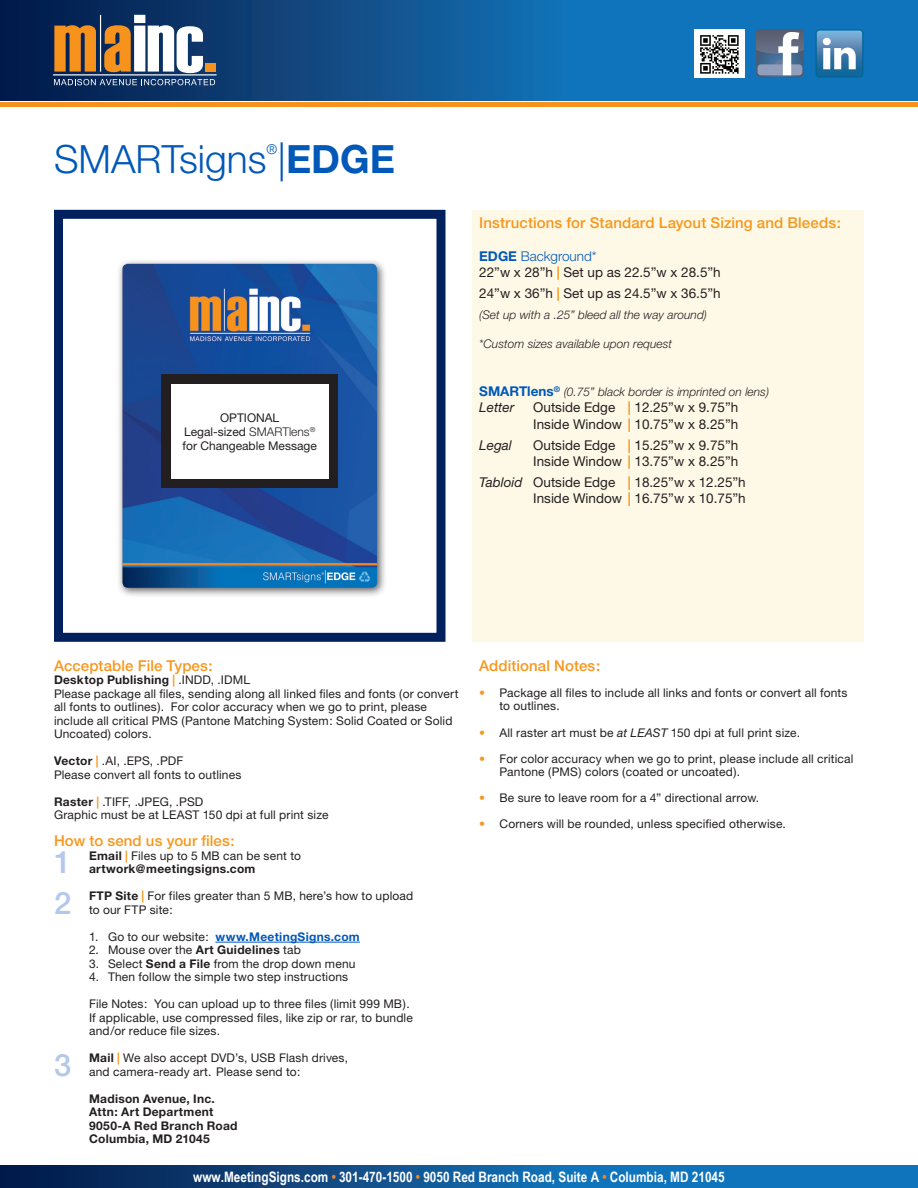
<style>
.page{position:relative;width:918px;height:1188px;background:#fff}
.page>*{position:absolute;margin:0;border:0;box-sizing:border-box;transform-origin:0 0}
.t1{font:300 39px "Helvetica Neue";color:#0058b8}
.t2{font:500 30.9px "Helvetica Neue";color:#b4c8eb}
.t3{font:500 15px "Helvetica Neue";letter-spacing:.005em;color:#f7971d}
.t4{font:700 14.4px "Arial Narrow";color:#fff}
.t5{font:13.5px "Helvetica Neue";color:#231f20}
.t6{font:300 13.5px "Helvetica Neue";color:#0058b8}
.t7{font:italic 13.5px "Helvetica Neue";color:#231f20}
.t8{font:12px/13.5px "Helvetica Neue";letter-spacing:.01em;color:#231f20}
.t9{font:700 12px/13.5px "Helvetica Neue";letter-spacing:.025em;color:#231f20}
.t10{font:italic 300 12px "Helvetica Neue";color:#231f20}
.t11{font:700 12px "Helvetica Neue";letter-spacing:.025em;color:#0058b8}
.s1{font-weight:700}
.s2{font-weight:300}
.s3{font-weight:700;color:#f7971d}
.s4{font-weight:700;font-style:normal;font-size:13.5px;color:#0058b8}
.s5{font-style:italic}
.s6{color:#f7971d}
.s7{font-weight:400}
.s8{font-weight:400;color:#231f20}
.s9{color:#f58427}
</style>
<div class="page">
<svg style="left:0;top:1165px;width:918px;height:23px;background:#0e5694"></svg>
<svg style="left:0;top:0;width:918px;height:100px;background:#0f5897"></svg>
<svg style="left:54px;top:25px;width:42px;height:47px;background:#c77d27"></svg>
<hr style="left:100px;top:15px;width:1px;height:57px;background:#fff">
<svg style="left:104px;top:15px;width:99px;height:58px"></svg>
<div style="left:205px;top:63px;width:11px;height:9px;background:#f7931d"></div>
<svg style="left:54px;top:79px;width:161px;height:6px"></svg>
<hr style="left:53px;top:74px;width:164px;height:1px;background:#fff">
<hr style="left:0;top:102px;width:918px;height:4px;background:#f7931d">
<hr style="left:215px;top:942px;width:145px;height:1px;background:#0058b8">
<svg style="left:756px;top:29px;width:48px;height:48px"></svg>
<svg style="left:816px;top:29px;width:47px;height:49px"></svg>
<img style="left:695px;top:29px;width:50px;height:48px">
<div style="left:54px;top:210px;width:392px;height:432px;border:9px solid #00215d"></div>
<div style="left:472px;top:210px;width:392px;height:432px;background:#fef9e7"></div>
<div style="left:116px;top:258px;width:272px;height:340px;background:#231f20;opacity:.75"></div>
<img style="left:122px;top:264px;width:255px;height:324px">
<div style="left:162px;top:375px;width:176px;height:113px;background:#231f20"></div>
<div style="left:171px;top:384px;width:157px;height:95px;background:#fff"></div>
<p class="t1" style="left:54px;top:136px;width:343px">SMARTsigns |<span class="s1">EDGE</span></p>
<p class="t6" style="left:267px;top:141px;width:12px">®</p>
<p class="t8" style="left:220px;top:410px;width:61px">OPTIONAL</p>
<p class="t8" style="left:183px;top:424px;width:136px;line-height:14.4px">Legal-sized <span class="s2">SMARTlens</span><sup>® </sup>for Changeable Message</p>
<p class="t3" style="left:479px;top:214px;width:363px">Instructions for Standard Layout Sizing and Bleeds:</p>
<p class="t6" style="left:479px;top:248px;width:119px"><span class="s1">EDGE</span> Background*</p>
<p class="t5" style="left:479px;top:264px;width:243px">22”w x 28”h <span class="s3">|</span> Set up as 22.5”w x 28.5”h</p>
<p class="t5" style="left:479px;top:285px;width:243px">24”w x 36”h <span class="s3">|</span> Set up as 24.5”w x 36.5”h</p>
<p class="t10" style="left:479px;top:307px;width:229px">(Set up with a .25” bleed all the way around)</p>
<p class="t10" style="left:479px;top:336px;width:194px">*Custom sizes available upon request</p>
<p class="t10" style="left:479px;top:385px;width:291px"><span class="s4">SMARTlens</span><sup>®</sup> (0.75” black border is imprinted on lens)</p>
<p class="t7" style="left:479px;top:400px;width:37px">Letter</p>
<p class="t5" style="left:533px;top:400px;width:207px">Outside Edge <span class="s3">|</span> 12.25”w x 9.75”h</p>
<p class="t5" style="left:533px;top:416px;width:207px">Inside Window <span class="s3">|</span> 10.75”w x 8.25”h</p>
<p class="t7" style="left:479px;top:437px;width:34px">Legal</p>
<p class="t5" style="left:533px;top:437px;width:207px">Outside Edge <span class="s3">|</span> 15.25”w x 9.75”h</p>
<p class="t5" style="left:533px;top:453px;width:207px">Inside Window <span class="s3">|</span> 13.75”w x 8.25”h</p>
<p class="t5" style="left:479px;top:474px;width:268px"><span class="s5">Tabloid</span> Outside Edge <span class="s3">|</span> 18.25”w x 12.25”h</p>
<p class="t5" style="left:533px;top:490px;width:214px">Inside Window <span class="s3">|</span> 16.75”w x 10.75”h</p>
<p class="t3" style="left:54px;top:657px;width:160px">Acceptable File Types:</p>
<p class="t8" style="left:54px;top:673px;width:406px"><span class="s1">Desktop Publishing</span> <span class="s3">|</span> .INDD, .IDML<br>Please package all files, sending along all linked files and fonts (or convert all fonts to outlines). For color accuracy when we go to print, please include all critical PMS (Pantone Matching System: Solid Coated or Solid Uncoated) colors.</p>
<p class="t8" style="left:54px;top:754px;width:189px"><span class="s1">Vector</span> <span class="s3">|</span> .AI, .EPS, .PDF<br>Please convert all fonts to outlines</p>
<p class="t8" style="left:54px;top:795px;width:276px"><span class="s1">Raster</span> <span class="s3">|</span> .TIFF, .JPEG, .PSD<br>Graphic must be at LEAST 150 dpi at full print size</p>
<p class="t3" style="left:54px;top:832px;width:182px">How to send us your files:</p>
<h2 class="t2" style="left:54px;top:844px;width:19px">1</h2>
<p class="t9" style="left:89px;top:849px;width:213px">Email <span class="s6">|</span> <span class="s7">Files up to 5 MB can be sent to </span>artwork@meetingsigns.com</p>
<h2 class="t2" style="left:54px;top:885px;width:19px">2</h2>
<p class="t8" style="left:89px;top:889px;width:326px"><span class="s1">FTP Site</span> <span class="s3">|</span> For files greater than 5 MB, here’s how to upload to our FTP site:</p>
<p class="t11" style="left:89px;top:929px;width:272px"><span class="s8">1. Go to our website:</span> www.MeetingSigns.com</p>
<p class="t8" style="left:89px;top:943px;width:213px">2. Mouse over the <span class="s1">Art Guidelines</span> tab</p>
<p class="t8" style="left:89px;top:957px;width:268px">3. Select <span class="s1">Send a File</span> from the drop down menu</p>
<p class="t8" style="left:89px;top:970px;width:261px">4. Then follow the simple two step instructions</p>
<p class="t8" style="left:89px;top:997px;width:325px">File Notes: You can upload up to three files (limit 999 MB).<br>If applicable, use compressed files, like zip or rar, to bundle and/or reduce file sizes.</p>
<h2 class="t2" style="left:54px;top:1047px;width:19px">3</h2>
<p class="t8" style="left:89px;top:1051px;width:261px"><span class="s1">Mail</span> <span class="s3">|</span> We also accept DVD’s, USB Flash drives, and camera-ready art. Please send to:</p>
<p class="t9" style="left:89px;top:1092px;width:150px">Madison Avenue, Inc.<br>Attn: Art Department<br>9050-A Red Branch Road<br>Columbia, MD 21045</p>
<p class="t3" style="left:479px;top:657px;width:122px">Additional Notes:</p>
<p class="t8" style="left:499px;top:686px;width:350px;text-indent:-20px"><span class="s6">•</span> Package all files to include all links and fonts or convert all fonts to outlines.</p>
<p class="t8" style="left:479px;top:725px;width:322px"><span class="s6">•</span> All raster art must be <span class="s5">at LEAST</span> 150 dpi at full print size.</p>
<p class="t8" style="left:479px;top:752px;width:376px"><span class="s6">•</span> For color accuracy when we go to print, please include all critical</p>
<p class="t8" style="left:499px;top:765px;width:242px">Pantone (PMS) colors (coated or uncoated).</p>
<p class="t8" style="left:479px;top:791px;width:282px"><span class="s6">•</span> Be sure to leave room for a 4” directional arrow.</p>
<p class="t8" style="left:479px;top:817px;width:308px"><span class="s6">•</span> Corners will be rounded, unless specified otherwise.</p>
<p class="t4" style="left:193px;top:1166px;width:533px">www.MeetingSigns.com <span class="s9">•</span> 301-470-1500 <span class="s9">•</span> 9050 Red Branch Road, Suite A <span class="s9">•</span> Columbia, MD 21045</p>
</div>
